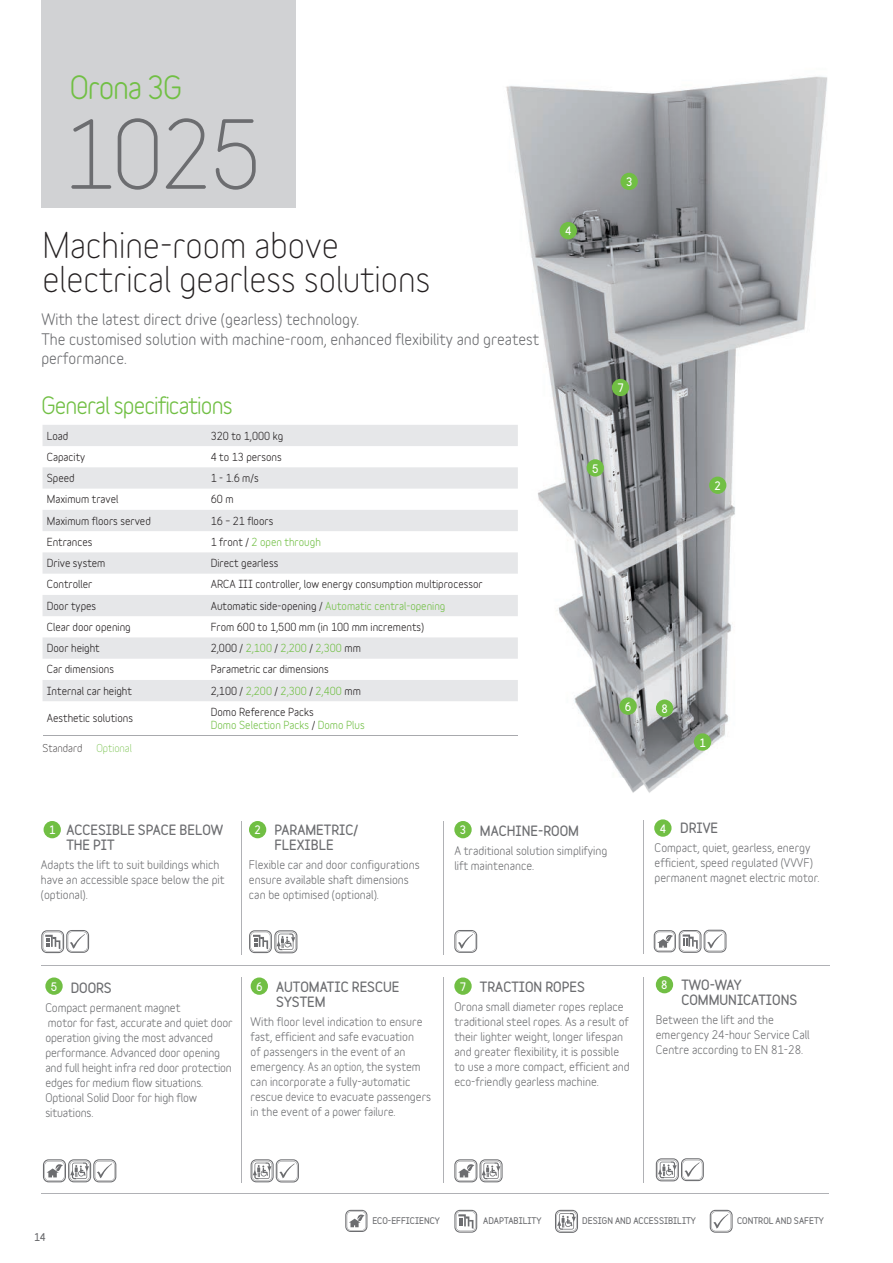
<style>
.page{position:relative;width:893px;height:1263px;background:#fff}
.page>*{position:absolute;margin:0;border:0;box-sizing:border-box;transform-origin:0 0}
.t1{font:91.5px "Variable";color:#6c6d70}
.t2{font:34.5px/34.5px "Variable";color:#231f20}
.t3{font:700 30.15px "Variable";letter-spacing:-.04em;color:#71bf44}
.t4{font:700 22.5px "Variable";letter-spacing:-.04em;color:#71bf44}
.t5{font:700 15px/19.5px "Variable";color:#6c6d70}
.t6{font:900 12.75px/15px "Variable";color:#6c6d70}
.t7{font:700 11.25px/15px "Variable";color:#6c6d70}
.t8{font:700 10.5px "Variable";color:#231f20}
.t9{font:700 10.5px/12.8px "Variable";color:#71bf44}
.t10{font:900 10.5px "Variable";color:#fff}
.t11{font:10.5px "Variable";color:#231f20}
.t12{font:10.5px "Variable";color:#71bf44}
.t13{font:900 9.75px "Variable";color:#6c6d70}
.t14{font:900 8.25px "Variable";color:#6c6d70}
.s1{color:#231f20}
</style>
<div class="page">
<img style="left:506px;top:76px;width:321px;height:754px">
<div style="left:41px;top:0;width:255px;height:207px;background:#d1d2d4"></div>
<div style="left:694px;top:733px;width:17px;height:18px;background:#71bf44;border-radius:50%"></div>
<div style="left:709px;top:477px;width:17px;height:17px;background:#71bf44;border-radius:50%"></div>
<div style="left:620px;top:173px;width:18px;height:17px;background:#71bf44;border-radius:50%"></div>
<div style="left:587px;top:459px;width:17px;height:18px;background:#71bf44;border-radius:50%"></div>
<div style="left:619px;top:697px;width:18px;height:18px;background:#71bf44;border-radius:50%"></div>
<div style="left:656px;top:699px;width:17px;height:18px;background:#71bf44;border-radius:50%"></div>
<div style="left:612px;top:379px;width:17px;height:17px;background:#71bf44;border-radius:50%"></div>
<div style="left:560px;top:222px;width:17px;height:17px;background:#71bf44;border-radius:50%"></div>
<hr style="left:41px;top:1194px;width:788px;height:1px;background:#b0b1b5">
<svg style="left:41px;top:930px;width:48px;height:23px"></svg>
<svg style="left:654px;top:930px;width:72px;height:23px"></svg>
<svg style="left:454px;top:1159px;width:49px;height:23px"></svg>
<svg style="left:43px;top:1159px;width:73px;height:23px"></svg>
<svg style="left:251px;top:1159px;width:48px;height:23px"></svg>
<svg style="left:249px;top:930px;width:48px;height:23px"></svg>
<svg style="left:454px;top:930px;width:23px;height:23px"></svg>
<hr style="left:241px;top:821px;width:1px;height:133px;background:#b0b1b5">
<hr style="left:443px;top:821px;width:1px;height:133px;background:#b0b1b5">
<hr style="left:241px;top:977px;width:1px;height:205px;background:#b0b1b5">
<hr style="left:443px;top:977px;width:1px;height:205px;background:#b0b1b5">
<hr style="left:643px;top:977px;width:1px;height:205px;background:#b0b1b5">
<hr style="left:41px;top:965px;width:788px;height:1px;background:#b0b1b5">
<div style="left:44px;top:821px;width:17px;height:17px;background:#71bf44;border-radius:50%"></div>
<div style="left:249px;top:821px;width:17px;height:17px;background:#71bf44;border-radius:50%"></div>
<div style="left:454px;top:821px;width:18px;height:17px;background:#71bf44;border-radius:50%"></div>
<div style="left:654px;top:819px;width:17px;height:18px;background:#71bf44;border-radius:50%"></div>
<div style="left:45px;top:977px;width:18px;height:18px;background:#71bf44;border-radius:50%"></div>
<div style="left:251px;top:977px;width:17px;height:18px;background:#71bf44;border-radius:50%"></div>
<div style="left:454px;top:977px;width:18px;height:18px;background:#71bf44;border-radius:50%"></div>
<svg style="left:43px;top:425px;width:475px;height:276px;fill:#e6e7e9"></svg>
<hr style="left:43px;top:735px;width:163px;height:1px;background:#a8a9ad">
<hr style="left:206px;top:735px;width:312px;height:1px;background:#a8a9ad">
<div style="left:656px;top:976px;width:17px;height:17px;background:#71bf44;border-radius:50%"></div>
<svg style="left:656px;top:1158px;width:48px;height:23px"></svg>
<hr style="left:643px;top:830px;width:1px;height:124px;background:#b0b1b5">
<svg style="left:345px;top:1210px;width:22px;height:22px"></svg>
<svg style="left:710px;top:1210px;width:23px;height:23px"></svg>
<svg style="left:555px;top:1210px;width:23px;height:23px"></svg>
<svg style="left:454px;top:1210px;width:23px;height:22px"></svg>
<h3 class="t3" style="left:70px;top:62px;width:114px">Orona 3G</h3>
<h1 class="t1" style="left:63px;top:82px;width:200px">1025</h1>
<h2 class="t2" style="left:43px;top:225px;width:389px">Machine-room above electrical gearless solutions</h2>
<h3 class="t5" style="left:41px;top:308px;width:499px">With the latest direct drive (gearless) technology.<br>The customised solution with machine-room, enhanced flexibility and greatest performance.</h3>
<h3 class="t4" style="left:41px;top:386px;width:193px">General specifications</h3>
<p class="t8" style="left:47px;top:427px;width:23px">Load</p>
<p class="t8" style="left:211px;top:427px;width:74px">320 to 1,000 kg</p>
<p class="t8" style="left:47px;top:448px;width:40px">Capacity</p>
<p class="t8" style="left:211px;top:448px;width:73px">4 to 13 persons</p>
<p class="t8" style="left:47px;top:469px;width:30px">Speed</p>
<p class="t8" style="left:211px;top:469px;width:49px">1 - 1.6 m/s</p>
<p class="t8" style="left:47px;top:490px;width:73px">Maximum travel</p>
<p class="t8" style="left:211px;top:490px;width:24px">60 m</p>
<p class="t8" style="left:47px;top:512px;width:106px">Maximum floors served</p>
<p class="t8" style="left:211px;top:512px;width:64px">16 – 21 floors</p>
<p class="t8" style="left:47px;top:533px;width:47px">Entrances</p>
<p class="t9" style="left:211px;top:534px;width:112px"><span class="s1">1 front /</span> 2 open through</p>
<p class="t8" style="left:47px;top:554px;width:60px">Drive system</p>
<p class="t8" style="left:211px;top:554px;width:69px">Direct gearless</p>
<p class="t8" style="left:47px;top:576px;width:47px">Controller</p>
<p class="t8" style="left:211px;top:576px;width:274px">ARCA III controller, low energy consumption multiprocessor</p>
<p class="t8" style="left:47px;top:597px;width:51px">Door types</p>
<p class="t9" style="left:211px;top:598px;width:236px"><span class="s1">Automatic side-opening /</span> Automatic central-opening</p>
<p class="t8" style="left:47px;top:618px;width:85px">Clear door opening</p>
<p class="t8" style="left:211px;top:618px;width:215px">From 600 to 1,500 mm (in 100 mm increments)</p>
<p class="t8" style="left:47px;top:639px;width:55px">Door height</p>
<p class="t9" style="left:211px;top:641px;width:152px"><span class="s1">2,000 /</span> 2,100 <span class="s1">/</span> 2,200 <span class="s1">/</span> 2,300 <span class="s1">mm</span></p>
<p class="t8" style="left:47px;top:661px;width:69px">Car dimensions</p>
<p class="t8" style="left:211px;top:661px;width:120px">Parametric car dimensions</p>
<p class="t8" style="left:47px;top:682px;width:87px">Internal car height</p>
<p class="t9" style="left:211px;top:683px;width:152px"><span class="s1">2,100 /</span> 2,200 <span class="s1">/</span> 2,300 <span class="s1">/</span> 2,400 <span class="s1">mm</span></p>
<p class="t8" style="left:47px;top:709px;width:88px">Aesthetic solutions</p>
<p class="t9" style="left:211px;top:704px;width:155px"><span class="s1">Domo Reference Packs<br></span>Domo Selection Packs <span class="s1">/</span> Domo Plus</p>
<p class="t11" style="left:43px;top:739px;width:41px">Standard</p>
<p class="t12" style="left:96px;top:739px;width:37px">Optional</p>
<p class="t10" style="left:565px;top:223px;width:8px">4</p>
<p class="t10" style="left:626px;top:174px;width:8px">3</p>
<p class="t10" style="left:617px;top:380px;width:8px">7</p>
<p class="t10" style="left:592px;top:460px;width:8px">5</p>
<p class="t10" style="left:625px;top:698px;width:8px">6</p>
<p class="t10" style="left:661px;top:700px;width:8px">8</p>
<p class="t10" style="left:715px;top:477px;width:8px">2</p>
<p class="t10" style="left:699px;top:734px;width:8px">1</p>
<p class="t6" style="left:680px;top:820px;width:40px">DRIVE</p>
<p class="t7" style="left:655px;top:839px;width:167px">Compact, quiet, gearless, energy efficient, speed regulated (VVVF) permanent magnet electric motor.</p>
<p class="t10" style="left:49px;top:822px;width:8px">1</p>
<p class="t10" style="left:254px;top:822px;width:8px">2</p>
<p class="t10" style="left:460px;top:822px;width:8px">3</p>
<p class="t10" style="left:660px;top:820px;width:8px">4</p>
<p class="t6" style="left:66px;top:822px;width:158px">ACCESIBLE SPACE BELOW<br>THE PIT</p>
<p class="t7" style="left:41px;top:856px;width:185px">Adapts the lift to suit buildings which have an accessible space below the pit (optional).</p>
<p class="t6" style="left:274px;top:822px;width:85px">PARAMETRIC/<br>FLEXIBLE</p>
<p class="t7" style="left:249px;top:856px;width:172px">Flexible car and door configurations ensure available shaft dimensions can be optimised (optional).</p>
<p class="t6" style="left:480px;top:823px;width:101px">MACHINE-ROOM</p>
<p class="t7" style="left:454px;top:842px;width:155px">A traditional solution simplifying lift maintenance.</p>
<p class="t6" style="left:276px;top:978px;width:125px">AUTOMATIC RESCUE<br>SYSTEM</p>
<p class="t7" style="left:251px;top:1013px;width:182px">With floor level indication to ensure fast, efficient and safe evacuation<br>of passengers in the event of an emergency. As an option, the system can incorporate a fully-automatic rescue device to evacuate passengers in the event of a power failure.</p>
<p class="t6" style="left:480px;top:978px;width:107px">TRACTION ROPES</p>
<p class="t7" style="left:454px;top:998px;width:177px">Orona small diameter ropes replace traditional steel ropes. As a result of their lighter weight, longer lifespan and greater flexibility, it is possible to use a more compact, efficient and eco-friendly gearless machine.</p>
<p class="t10" style="left:51px;top:978px;width:8px">5</p>
<p class="t10" style="left:256px;top:978px;width:8px">6</p>
<p class="t10" style="left:460px;top:978px;width:8px">7</p>
<p class="t6" style="left:71px;top:980px;width:42px">DOORS</p>
<p class="t7" style="left:45px;top:999px;width:189px">Compact permanent magnet<br>motor for fast, accurate and quiet door operation giving the most advanced performance. Advanced door opening and full height infra red door protection edges for medium flow situations.<br>Optional Solid Door for high flow situations.</p>
<p class="t6" style="left:681px;top:977px;width:118px">TWO-WAY<br>COMMUNICATIONS</p>
<p class="t7" style="left:656px;top:1011px;width:155px">Between the lift and the emergency 24-hour Service Call<br>Centre according to EN 81-28.</p>
<p class="t10" style="left:661px;top:977px;width:8px">8</p>
<p class="t13" style="left:34px;top:1230px;width:13px">14</p>
<p class="t14" style="left:372px;top:1215px;width:69px">ECO-EFFICIENCY</p>
<p class="t14" style="left:483px;top:1215px;width:60px">ADAPTABILITY</p>
<p class="t14" style="left:582px;top:1215px;width:115px">DESIGN AND ACCESSIBILITY</p>
<p class="t14" style="left:737px;top:1215px;width:88px">CONTROL AND SAFETY</p>
</div>
